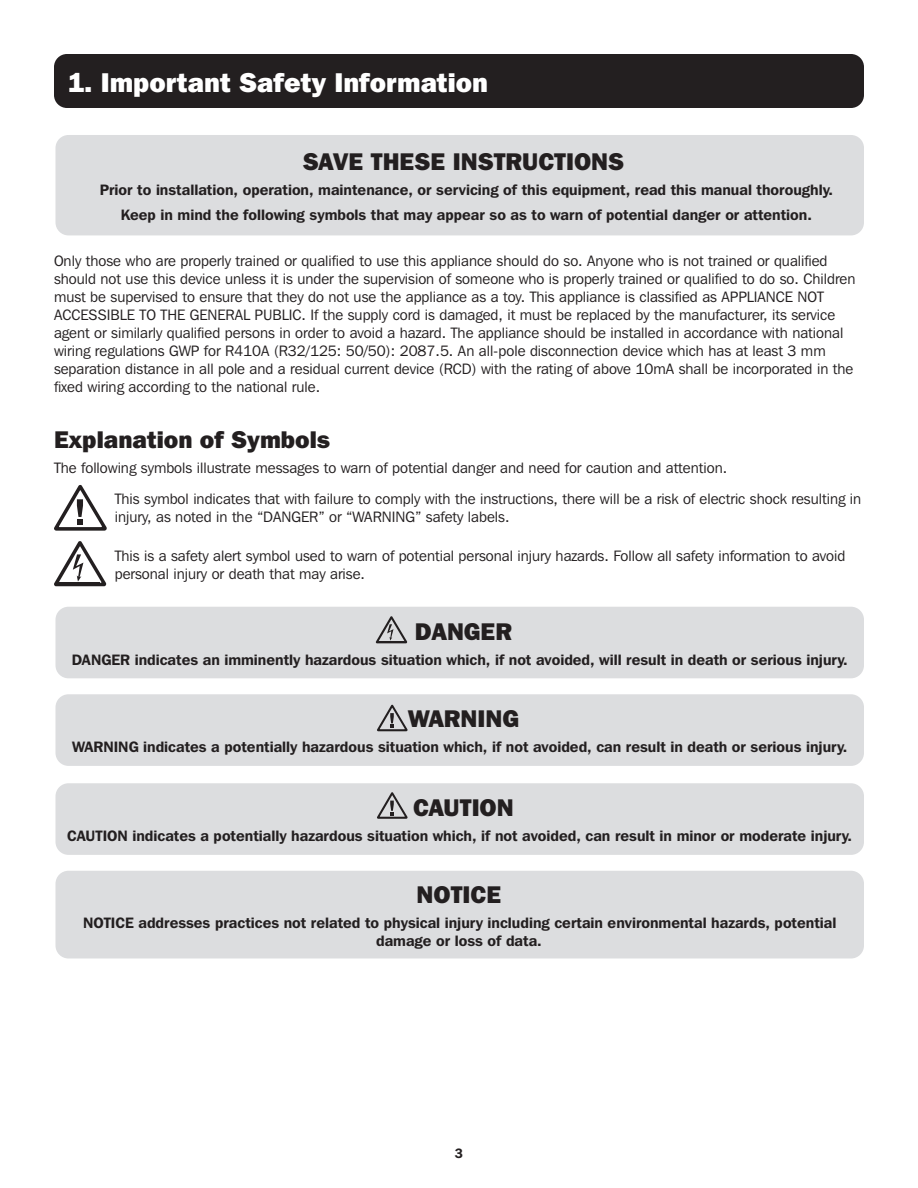
<style>
.page{position:relative;width:918px;height:1188px;background:#fff}
.page>*{position:absolute;margin:0;border:0;box-sizing:border-box;transform-origin:0 0}
.t1{font:800 27px "Franklin Gothic IT Cby BT";color:#fff}
.t2{font:800 24px "Franklin Gothic IT Cby BT";color:#231f20}
.t3{font:15px/18px "Franklin Gothic IT Cby BT";color:#231f20}
.t4{font:600 15px/18px "Franklin Gothic IT Cby BT";color:#231f20;text-align:center}
.t5{font:600 13.5px "Franklin Gothic IT Cby BT";color:#231f20}
</style>
<div class="page">
<div style="left:54px;top:54px;width:810px;height:54px;background:#231f20;border-radius:13px"></div>
<svg style="left:54px;top:541px;width:52px;height:45px"></svg>
<svg style="left:54px;top:485px;width:53px;height:46px"></svg>
<div style="left:55px;top:607px;width:809px;height:71px;background:#dcdddf;border-radius:13px"></div>
<div style="left:55px;top:135px;width:809px;height:100px;background:#dcdddf;border-radius:13px"></div>
<div style="left:55px;top:694px;width:809px;height:72px;background:#dcdddf;border-radius:13px"></div>
<div style="left:55px;top:783px;width:809px;height:72px;background:#dcdddf;border-radius:13px"></div>
<div style="left:55px;top:871px;width:809px;height:87px;background:#dcdddf;border-radius:13px"></div>
<svg style="left:377px;top:705px;width:31px;height:26px"></svg>
<svg style="left:377px;top:792px;width:31px;height:27px"></svg>
<svg style="left:376px;top:616px;width:31px;height:27px"></svg>
<p class="t1" style="left:68px;top:65px;width:422px">1. Important Safety Information</p>
<p class="t2" style="left:303px;top:146px;width:323px">SAVE THESE INSTRUCTIONS</p>
<p class="t4" style="left:100px;top:180px;width:735px">Prior to installation, operation, maintenance, or servicing of this equipment, read this manual thoroughly.</p>
<p class="t4" style="left:121px;top:205px;width:693px">Keep in mind the following symbols that may appear so as to warn of potential danger or attention.</p>
<p class="t3" style="left:54px;top:252px;width:803px">Only those who are properly trained or qualified to use this appliance should do so. Anyone who is not trained or qualified should not use this device unless it is under the supervision of someone who is properly trained or qualified to do so. Children must be supervised to ensure that they do not use the appliance as a toy. This appliance is classified as APPLIANCE NOT ACCESSIBLE TO THE GENERAL PUBLIC. If the supply cord is damaged, it must be replaced by the manufacturer, its service agent or similarly qualified persons in order to avoid a hazard. The appliance should be installed in accordance with national wiring regulations GWP for R410A (R32/125: 50/50): 2087.5. An all-pole disconnection device which has at least 3 mm separation distance in all pole and a residual current device (RCD) with the rating of above 10mA shall be incorporated in the fixed wiring according to the national rule.</p>
<p class="t2" style="left:54px;top:424px;width:278px">Explanation of Symbols</p>
<p class="t3" style="left:54px;top:458px;width:675px">The following symbols illustrate messages to warn of potential danger and need for caution and attention.</p>
<p class="t3" style="left:115px;top:490px;width:748px">This symbol indicates that with failure to comply with the instructions, there will be a risk of electric shock resulting in injury, as noted in the “DANGER” or “WARNING” safety labels.</p>
<p class="t3" style="left:115px;top:546px;width:732px">This is a safety alert symbol used to warn of potential personal injury hazards. Follow all safety information to avoid personal injury or death that may arise.</p>
<p class="t2" style="left:415px;top:616px;width:99px">DANGER</p>
<p class="t4" style="left:72px;top:650px;width:778px">DANGER indicates an imminently hazardous situation which, if not avoided, will result in death or serious injury.</p>
<p class="t2" style="left:408px;top:704px;width:112px">WARNING</p>
<p class="t4" style="left:72px;top:738px;width:777px">WARNING indicates a potentially hazardous situation which, if not avoided, can result in death or serious injury.</p>
<p class="t2" style="left:413px;top:793px;width:102px">CAUTION</p>
<p class="t4" style="left:67px;top:827px;width:786px">CAUTION indicates a potentially hazardous situation which, if not avoided, can result in minor or moderate injury.</p>
<p class="t2" style="left:417px;top:879px;width:86px">NOTICE</p>
<p class="t4" style="left:83px;top:913px;width:755px">NOTICE addresses practices not related to physical injury including certain environmental hazards, potential damage or loss of data.</p>
<p class="t5" style="left:455px;top:1145px;width:10px">3</p>
</div>
